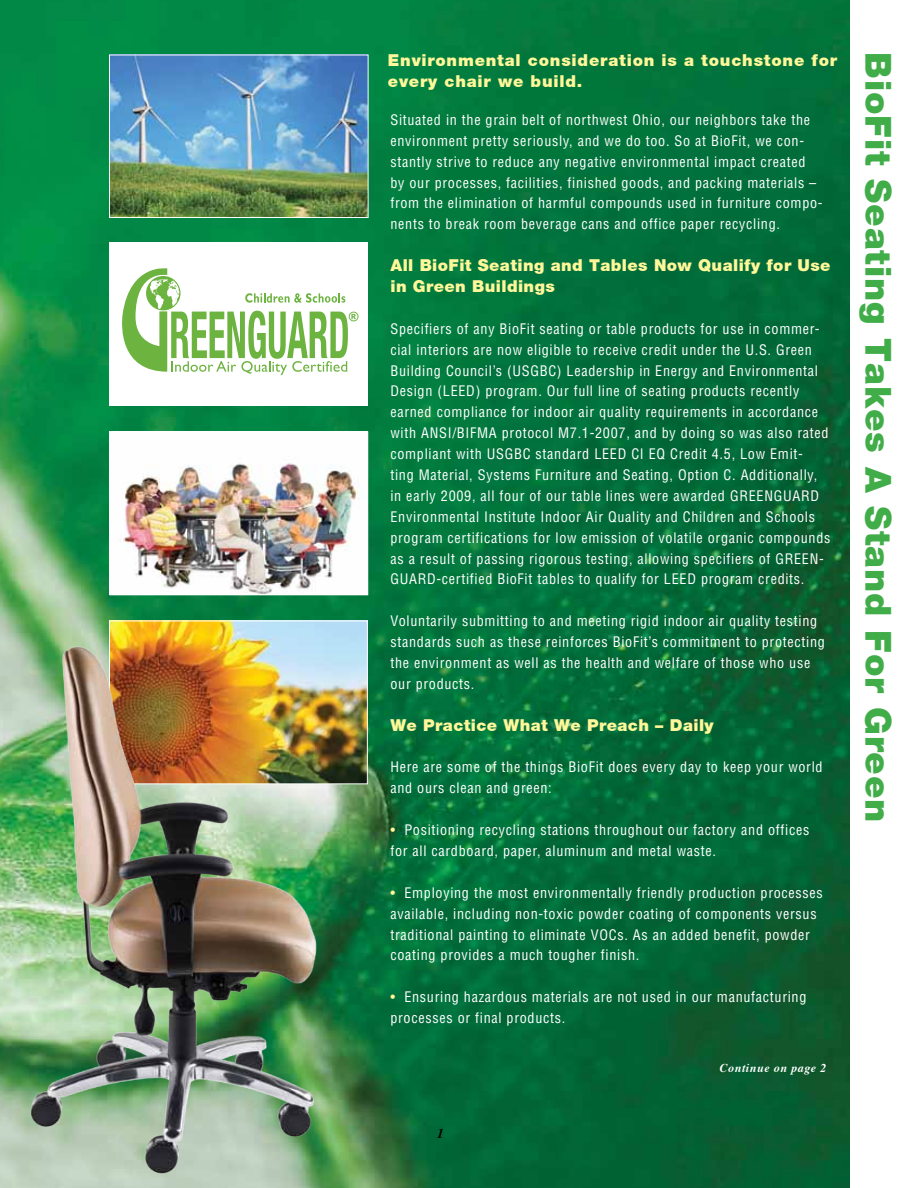
<style>
.page{position:relative;width:918px;height:1188px;background:#fff}
.page>*{position:absolute;margin:0;border:0;box-sizing:border-box;transform-origin:0 0}
.t1{font:900 35.85px "Helvetica Neue";letter-spacing:.025em;color:#41ad49}
.t2{font:900 16.35px/20.9px "Helvetica Neue";letter-spacing:.025em;color:#fff799}
.t3{font:900 16.35px/20.9px "Helvetica Neue";letter-spacing:.05em;color:#fff799}
.t4{font:condensed 14.1px/20.9px "Helvetica";letter-spacing:.05em;color:#fff}
.t5{font:italic 700 13.5px "Times";color:#000}
.t6{font:italic 700 12px "Times";letter-spacing:.05em;color:#fff}
.s1{color:#fff799}
</style>
<div class="page">
<img style="left:0;top:0;width:850px;height:1188px">
<img style="left:111px;top:57px;width:255px;height:159px">
<div style="left:109px;top:55px;width:259px;height:163px;border:1px solid #fff"></div>
<div style="left:110px;top:243px;width:258px;height:163px;background:#fff"></div>
<svg style="left:122px;top:268px;width:236px;height:107px"></svg>
<img style="left:112px;top:434px;width:254px;height:159px">
<img style="left:338px;top:623px;width:28px;height:159px">
<img style="left:0;top:614px;width:338px;height:574px">
<svg style="left:0;top:1181px;width:2px;height:7px"></svg>
<p class="t3" style="left:388px;top:50px;width:451px">Environmental consideration is a touchstone for every chair we build.</p>
<h1 class="t1" style="left:900px;top:52px;width:772px;rotate:90deg">BioFit Seating Takes A Stand For Green</h1>
<p class="t4" style="left:390px;top:109px;width:434px">Situated in the grain belt of northwest Ohio, our neighbors take the environment pretty seriously, and we do too. So at BioFit, we con&shy;stantly strive to reduce any negative environmental impact created by our processes, facilities, finished goods, and packing materials – from the elimination of harmful compounds used in furniture compo&shy;nents to break room beverage cans and office paper recycling.</p>
<p class="t2" style="left:390px;top:255px;width:442px">All BioFit Seating and Tables Now Qualify for Use in Green Buildings</p>
<p class="t4" style="left:390px;top:318px;width:442px">Specifiers of any BioFit seating or table products for use in commer&shy;cial interiors are now eligible to receive credit under the U.S. Green Building Council’s (USGBC) Leadership in Energy and Environmental Design (LEED) program. Our full line of seating products recently earned compliance for indoor air quality requirements in accordance with ANSI/BIFMA protocol M7.1-2007, and by doing so was also rated compliant with USGBC standard LEED CI EQ Credit 4.5, Low Emit-<br>ting Material, Systems Furniture and Seating, Option C. Additionally, in early 2009, all four of our table lines were awarded GREENGUARD Environmental Institute Indoor Air Quality and Children and Schools program certifications for low emission of volatile organic compounds as a result of passing rigorous testing, allowing specifiers of GREEN-GUARD-certified BioFit tables to qualify for LEED program credits.</p>
<p class="t4" style="left:390px;top:610px;width:436px">Voluntarily submitting to and meeting rigid indoor air quality testing standards such as these reinforces BioFit’s commitment to protecting the environment as well as the health and welfare of those who use our products.</p>
<p class="t2" style="left:390px;top:714px;width:325px">We Practice What We Preach – Daily</p>
<p class="t4" style="left:390px;top:757px;width:434px">Here are some of the things BioFit does every day to keep your world and ours clean and green:</p>
<p class="t4" style="left:390px;top:819px;width:420px"><span class="s1">•</span> Positioning recycling stations throughout our factory and offices for all cardboard, paper, aluminum and metal waste.</p>
<p class="t4" style="left:390px;top:882px;width:434px"><span class="s1">•</span> Employing the most environmentally friendly production processes available, including non-toxic powder coating of components versus traditional painting to eliminate VOCs. As an added benefit, powder coating provides a much tougher finish.</p>
<p class="t4" style="left:390px;top:986px;width:418px"><span class="s1">•</span> Ensuring hazardous materials are not used in our manufacturing processes or final products.</p>
<p class="t5" style="left:437px;top:1121px;width:8px">1</p>
<p class="t6" style="left:720px;top:1057px;width:108px">Continue on page 2</p>
</div>
